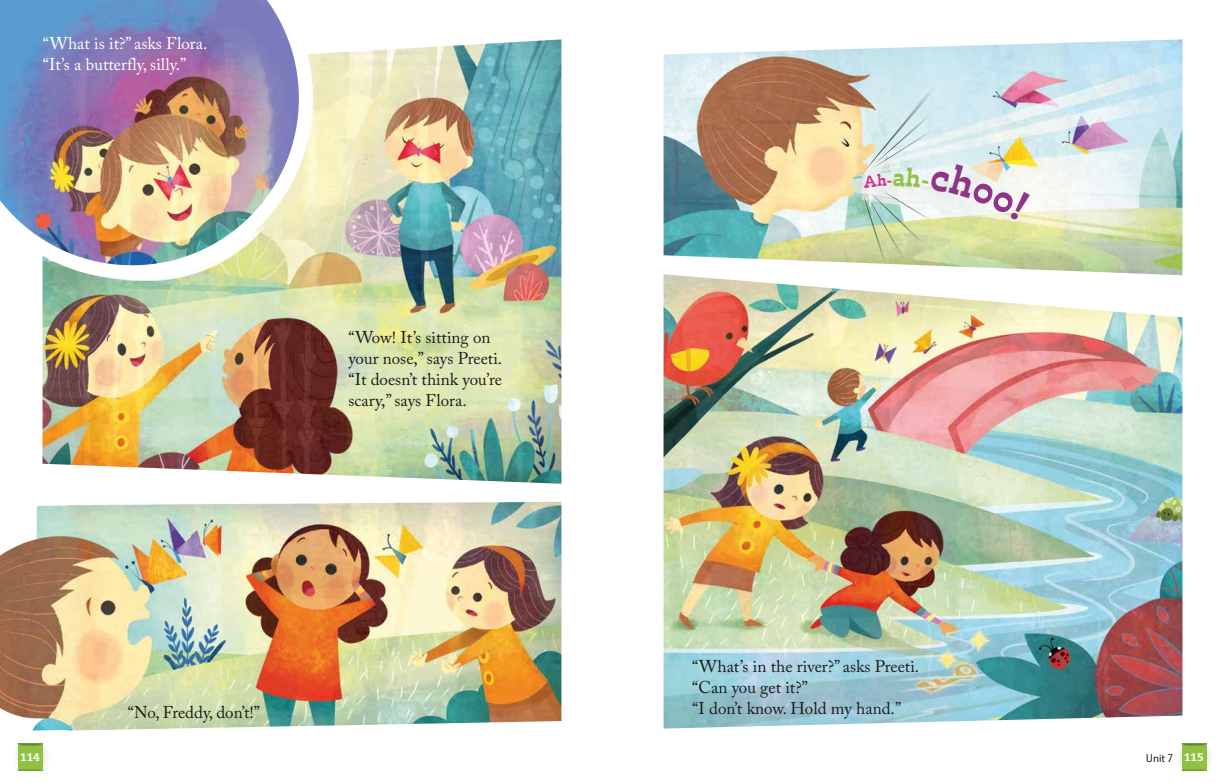
<style>
.page{position:relative;width:1225px;height:783px;background:#fff}
.page>*{position:absolute;margin:0;border:0;box-sizing:border-box;transform-origin:0 0}
.t1{font:17px/21px "Adobe Caslon Pro";color:#1d1c1b}
.t2{font:17px/21px "Adobe Caslon Pro";color:#fff}
.t3{font:11px "URW Form Semi Cond";color:#1d1c1b}
.t4{font:800 11px "Caecilia LT Pro 85";color:#fff}
.s1{font-family:"Caecilia LT Pro 85";font-weight:800;color:#fff}
</style>
<div class="page">
<img style="left:42px;top:39px;width:519px;height:444px">
<img style="left:108px;top:501px;width:453px;height:227px">
<img style="left:0;top:505px;width:194px;height:226px">
<img style="left:0;top:0;width:313px;height:279px">
<div style="left:11px;top:739px;width:40px;height:35px;background:#1d1c1b;opacity:.35"></div>
<div style="left:18px;top:743px;width:25px;height:27px;background:#91c143"></div>
<svg style="left:16px;top:743px;width:28px;height:3px"></svg>
<svg style="left:16px;top:767px;width:29px;height:3px"></svg>
<img style="left:663px;top:39px;width:519px;height:689px">
<div style="left:1175px;top:739px;width:40px;height:35px;background:#1d1c1b;opacity:.35"></div>
<div style="left:1182px;top:743px;width:24px;height:27px;background:#91c143"></div>
<svg style="left:1179px;top:743px;width:29px;height:3px"></svg>
<svg style="left:1180px;top:767px;width:28px;height:3px"></svg>
<img style="left:863px;top:81px;width:167px;height:198px">
<p class="t2" style="left:43px;top:33px;width:166px">“What is it?” asks Flora. “It’s a butterfly, silly.”</p>
<p class="t1" style="left:348px;top:326px;width:155px">“Wow! It’s sitting on your nose,” says Preeti. “It doesn’t think you’re scary,” says Flora.</p>
<p class="t4" style="left:20px;top:749px;width:21px">114</p>
<p class="t1" style="left:128px;top:701px;width:134px">“No, Freddy, don’t!”</p>
<p class="t1" style="left:692px;top:655px;width:228px">“What’s in the river?” asks Preeti. “Can you get it?”<br>“I don’t know. Hold my hand.”</p>
<p class="t3" style="left:1145px;top:750px;width:59px">Unit 7 <span class="s1">115</span></p>
</div>
